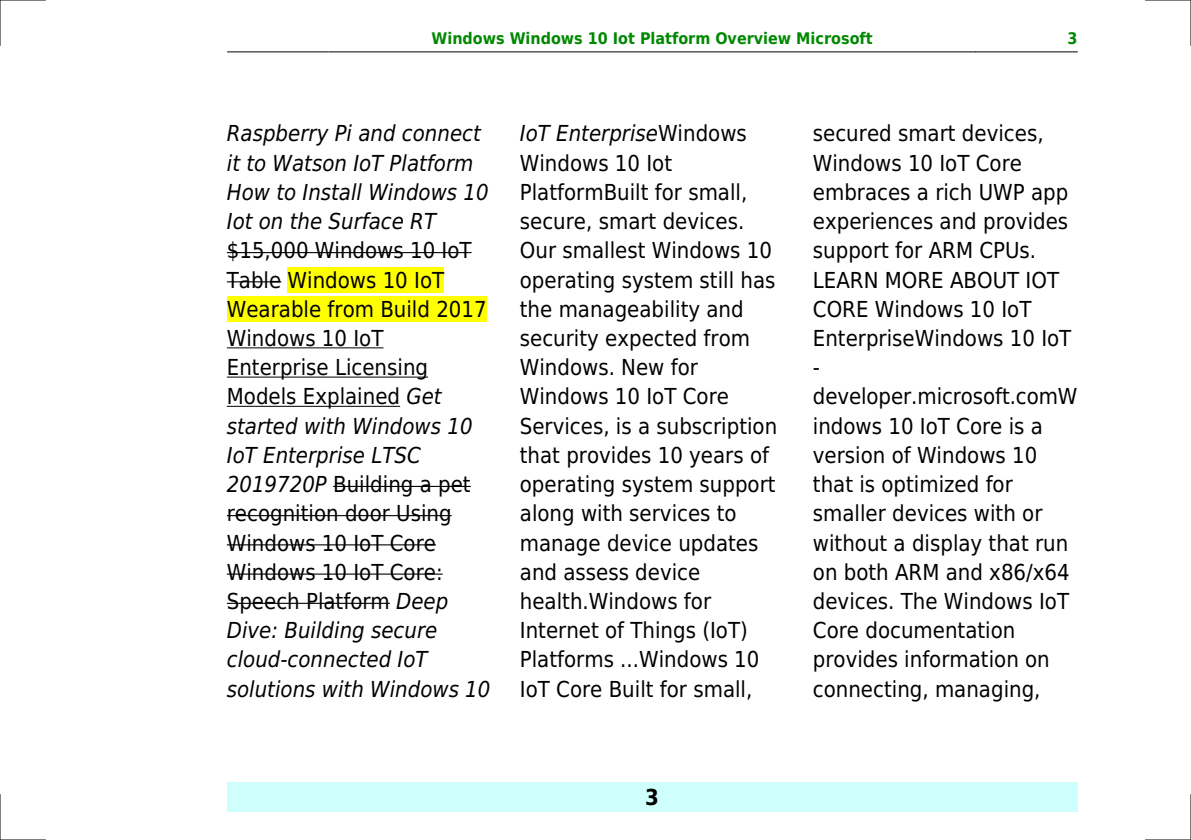
<style>
.page{position:relative;width:1191px;height:840px;background:#fff}
.page>*{position:absolute;margin:0;border:0;box-sizing:border-box;transform-origin:0 0}
.t1{font:22px/29.2px "DejaVu Sans Condensed";color:#000}
.t2{font:italic 22px/29.2px "DejaVu Sans Condensed";color:#000}
.t3{font:700 22px "DejaVu Sans Condensed";color:#000}
.t4{font:700 16px "DejaVu Sans Condensed";color:#080}
.s1{font-style:italic}
</style>
<div class="page">
<hr style="left:227px;top:51px;width:102px;height:1px;background:#000">
<hr style="left:329px;top:51px;width:646px;height:1px;background:#000">
<hr style="left:975px;top:51px;width:102px;height:1px;background:#000">
<div style="left:227px;top:782px;width:850px;height:29px;background:#cffffc"></div>
<hr style="left:227px;top:252px;width:244px;height:1px;background:#000">
<hr style="left:227px;top:281px;width:54px;height:1px;background:#000">
<div style="left:288px;top:267px;width:156px;height:25px;background:#ff0"></div>
<div style="left:227px;top:296px;width:260px;height:26px;background:#ff0"></div>
<hr style="left:227px;top:347px;width:156px;height:1px;background:#000">
<hr style="left:227px;top:376px;width:201px;height:1px;background:#000">
<hr style="left:227px;top:405px;width:173px;height:1px;background:#000">
<hr style="left:333px;top:485px;width:138px;height:1px;background:#000">
<hr style="left:227px;top:515px;width:225px;height:1px;background:#000">
<hr style="left:227px;top:544px;width:209px;height:1px;background:#000">
<hr style="left:227px;top:573px;width:216px;height:1px;background:#000">
<hr style="left:227px;top:602px;width:163px;height:1px;background:#000">
<hr style="left:0;top:0;width:45px;height:1px;background:#000">
<hr style="left:1145px;top:0;width:46px;height:1px;background:#000">
<hr style="left:0;top:839px;width:45px;height:1px;background:#000">
<hr style="left:1145px;top:839px;width:46px;height:1px;background:#000">
<hr style="left:0;top:0;width:1px;height:45px;background:#000">
<hr style="left:0;top:794px;width:1px;height:45px;background:#000">
<hr style="left:1190px;top:0;width:1px;height:45px;background:#000">
<hr style="left:1190px;top:794px;width:1px;height:45px;background:#000">
<p class="t4" style="left:431px;top:29px;width:443px">Windows Windows 10 Iot Platform Overview Microsoft</p>
<p class="t4" style="left:1067px;top:29px;width:12px">3</p>
<p class="t2" style="left:227px;top:119px;width:263px">Raspberry Pi and connect it to Watson IoT Platform<br>How to Install Windows 10<br>Iot on the Surface RT</p>
<p class="t1" style="left:227px;top:236px;width:265px">$15,000 Windows 10 IoT<br>Table Windows 10 IoT<br>Wearable from Build 2017<br>Windows 10 IoT<br>Enterprise Licensing<br>Models Explained <span class="s1">Get started with Windows 10<br>IoT Enterprise LTSC<br>2019720P</span> Building a pet recognition door Using<br>Windows 10 IoT Core<br>Windows 10 IoT Core:<br>Speech Platform <span class="s1">Deep<br>Dive: Building secure cloud-connected IoT solutions with Windows 10</span></p>
<p class="t1" style="left:520px;top:119px;width:259px"><span class="s1">IoT Enterprise</span>Windows<br>Windows 10 Iot<br>PlatformBuilt for small, secure, smart devices.<br>Our smallest Windows 10 operating system still has the manageability and security expected from<br>Windows. New for<br>Windows 10 IoT Core<br>Services, is a subscription that provides 10 years of operating system support along with services to manage device updates and assess device health.Windows for<br>Internet of Things (IoT)<br>Platforms ...Windows 10<br>IoT Core Built for small,</p>
<p class="t1" style="left:813px;top:119px;width:266px">secured smart devices,<br>Windows 10 IoT Core embraces a rich UWP app experiences and provides support for ARM CPUs.<br>LEARN MORE ABOUT IOT<br>CORE Windows 10 IoT<br>EnterpriseWindows 10 IoT - developer.microsoft.comW indows 10 IoT Core is a version of Windows 10 that is optimized for smaller devices with or without a display that run on both ARM and x86/x64 devices. The Windows IoT<br>Core documentation provides information on connecting, managing,</p>
<p class="t3" style="left:645px;top:783px;width:15px">3</p>
</div>
